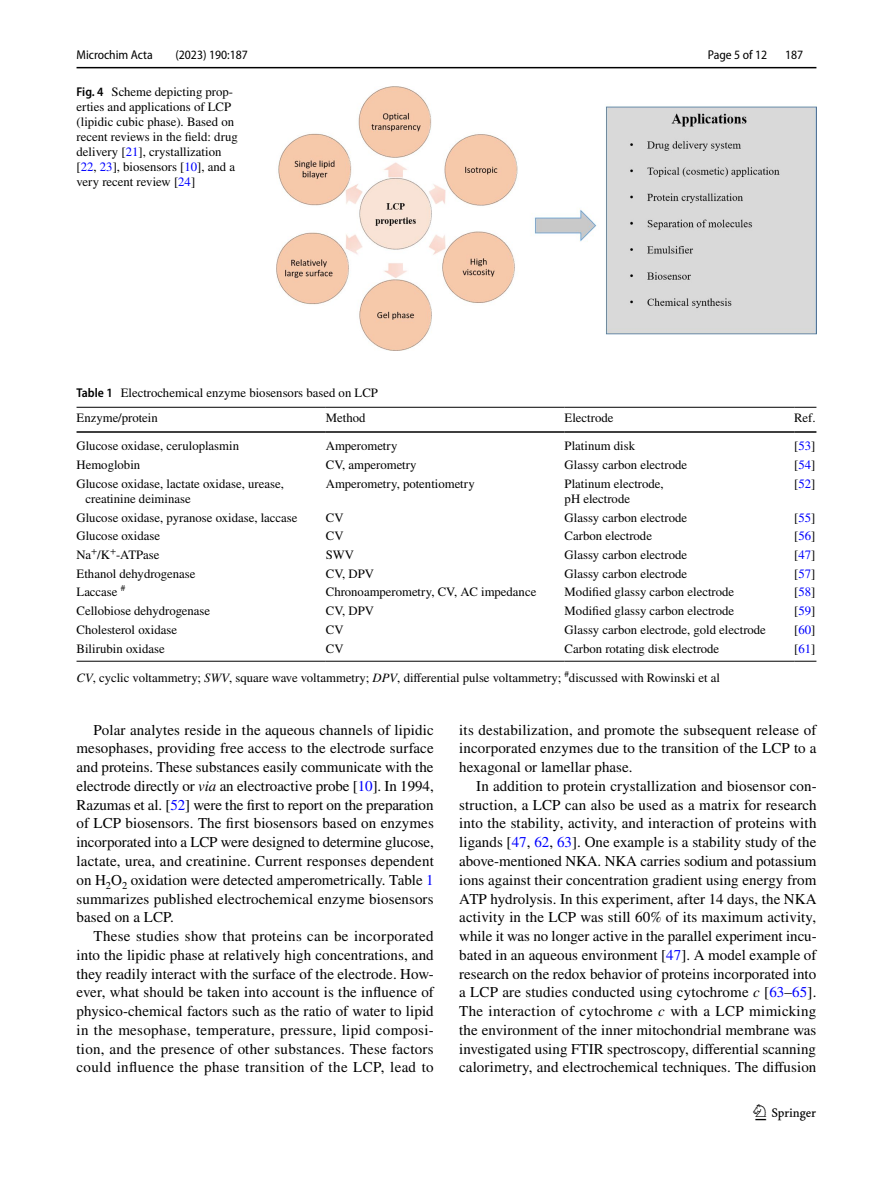
<style>
.page{position:relative;width:893px;height:1187px;background:#fff}
.page>*{position:absolute;margin:0;border:0;box-sizing:border-box;transform-origin:0 0}
.t1{font:22.5px "Springnew Regular 3";color:#000}
.t2{font:15px/18.8px "STIX";letter-spacing:.005em;color:#000;text-align:justify}
.t3{font:12.75px/15px "STIX";color:#000}
.t4{font:semi-condensed 12.75px "Myriad Pro";color:#000}
.s1{font-family:"Myriad Pro";font-weight:600;font-stretch:semi-condensed}
.s2{color:#00f}
.s3{font-style:italic}
</style>
<div class="page">
<hr style="left:77px;top:67px;width:739px;height:1px;background:#000">
<img style="left:276px;top:87px;width:540px;height:264px">
<hr style="left:77px;top:407px;width:249px;height:1px;background:#000">
<hr style="left:77px;top:431px;width:249px;height:1px;background:#000">
<hr style="left:326px;top:407px;width:239px;height:1px;background:#000">
<hr style="left:326px;top:431px;width:239px;height:1px;background:#000">
<hr style="left:565px;top:407px;width:229px;height:1px;background:#000">
<hr style="left:565px;top:431px;width:229px;height:1px;background:#000">
<svg style="left:794px;top:407px;width:22px;height:1px"></svg>
<svg style="left:794px;top:431px;width:22px;height:1px"></svg>
<hr style="left:77px;top:660px;width:249px;height:1px;background:#000">
<hr style="left:326px;top:660px;width:239px;height:1px;background:#000">
<hr style="left:565px;top:660px;width:229px;height:1px;background:#000">
<svg style="left:794px;top:660px;width:22px;height:1px"></svg>
<p class="t4" style="left:77px;top:48px;width:78px">Microchim Acta</p>
<p class="t4" style="left:175px;top:48px;width:74px">(2023) 190:187</p>
<p class="t3" style="left:77px;top:85px;width:163px"><span class="s1">Fig. 4</span> Scheme depicting prop&shy;erties and applications of LCP (lipidic cubic phase). Based on recent reviews in the field: drug delivery [<span class="s2">21</span>], crystallization [<span class="s2">22</span>, <span class="s2">23</span>], biosensors [<span class="s2">10</span>], and a very recent review [<span class="s2">24</span>]</p>
<p class="t3" style="left:77px;top:386px;width:303px"><span class="s1">Table 1</span> Electrochemical enzyme biosensors based on LCP</p>
<p class="t4" style="left:708px;top:48px;width:61px">Page 5 of 12</p>
<p class="t4" style="left:785px;top:48px;width:20px">187</p>
<p class="t3" style="left:77px;top:411px;width:83px">Enzyme/protein</p>
<p class="t3" style="left:326px;top:411px;width:41px">Method</p>
<p class="t3" style="left:565px;top:411px;width:50px">Electrode</p>
<p class="t3" style="left:794px;top:411px;width:23px">Ref.</p>
<p class="t3" style="left:77px;top:439px;width:164px">Glucose oxidase, ceruloplasmin</p>
<p class="t3" style="left:326px;top:439px;width:73px">Amperometry</p>
<p class="t3" style="left:565px;top:439px;width:72px">Platinum disk</p>
<p class="t3" style="left:794px;top:439px;width:23px">[<span class="s2">53</span>]</p>
<p class="t3" style="left:77px;top:458px;width:65px">Hemoglobin</p>
<p class="t3" style="left:326px;top:458px;width:92px">CV, amperometry</p>
<p class="t3" style="left:565px;top:458px;width:124px">Glassy carbon electrode</p>
<p class="t3" style="left:794px;top:458px;width:23px">[<span class="s2">54</span>]</p>
<p class="t3" style="left:86px;top:477px;width:200px;text-indent:-9px">Glucose oxidase, lactate oxidase, urease, creatinine deiminase</p>
<p class="t3" style="left:326px;top:477px;width:150px">Amperometry, potentiometry</p>
<p class="t3" style="left:565px;top:477px;width:101px">Platinum electrode, pH electrode</p>
<p class="t3" style="left:794px;top:477px;width:23px">[<span class="s2">52</span>]</p>
<p class="t3" style="left:77px;top:510px;width:222px">Glucose oxidase, pyranose oxidase, laccase</p>
<p class="t3" style="left:326px;top:510px;width:19px">CV</p>
<p class="t3" style="left:565px;top:510px;width:124px">Glassy carbon electrode</p>
<p class="t3" style="left:794px;top:510px;width:23px">[<span class="s2">55</span>]</p>
<p class="t3" style="left:77px;top:529px;width:85px">Glucose oxidase</p>
<p class="t3" style="left:326px;top:529px;width:19px">CV</p>
<p class="t3" style="left:565px;top:529px;width:89px">Carbon electrode</p>
<p class="t3" style="left:794px;top:529px;width:23px">[<span class="s2">56</span>]</p>
<p class="t3" style="left:77px;top:548px;width:85px">Na<sup>+</sup>/K<sup>+</sup>-ATPase</p>
<p class="t3" style="left:326px;top:548px;width:30px">SWV</p>
<p class="t3" style="left:565px;top:548px;width:124px">Glassy carbon electrode</p>
<p class="t3" style="left:794px;top:548px;width:23px">[<span class="s2">47</span>]</p>
<p class="t3" style="left:77px;top:566px;width:120px">Ethanol dehydrogenase</p>
<p class="t3" style="left:326px;top:566px;width:50px">CV, DPV</p>
<p class="t3" style="left:565px;top:566px;width:124px">Glassy carbon electrode</p>
<p class="t3" style="left:794px;top:566px;width:23px">[<span class="s2">57</span>]</p>
<p class="t3" style="left:77px;top:585px;width:50px">Laccase <sup>#</sup></p>
<p class="t3" style="left:326px;top:585px;width:212px">Chronoamperometry, CV, AC impedance</p>
<p class="t3" style="left:565px;top:585px;width:171px">Modified glassy carbon electrode</p>
<p class="t3" style="left:794px;top:585px;width:23px">[<span class="s2">58</span>]</p>
<p class="t3" style="left:77px;top:604px;width:135px">Cellobiose dehydrogenase</p>
<p class="t3" style="left:326px;top:604px;width:50px">CV, DPV</p>
<p class="t3" style="left:565px;top:604px;width:171px">Modified glassy carbon electrode</p>
<p class="t3" style="left:794px;top:604px;width:23px">[<span class="s2">59</span>]</p>
<p class="t3" style="left:77px;top:623px;width:102px">Cholesterol oxidase</p>
<p class="t3" style="left:326px;top:623px;width:19px">CV</p>
<p class="t3" style="left:565px;top:623px;width:203px">Glassy carbon electrode, gold electrode</p>
<p class="t3" style="left:794px;top:623px;width:23px">[<span class="s2">60</span>]</p>
<p class="t3" style="left:77px;top:641px;width:90px">Bilirubin oxidase</p>
<p class="t3" style="left:326px;top:641px;width:19px">CV</p>
<p class="t3" style="left:565px;top:641px;width:156px">Carbon rotating disk electrode</p>
<p class="t3" style="left:794px;top:641px;width:23px">[<span class="s2">61</span>]</p>
<p class="t3" style="left:77px;top:670px;width:645px"><span class="s3">CV</span>, cyclic voltammetry; <span class="s3">SWV</span>, square wave voltammetry; <span class="s3">DPV</span>, differential pulse voltammetry; <sup>#</sup>discussed with Rowinski et al</p>
<p class="t2" style="left:77px;top:721px;width:359px;text-indent:17px">Polar analytes reside in the aqueous channels of lipidic mesophases, providing free access to the electrode surface and proteins. These substances easily communicate with the electrode directly or <span class="s3">via</span> an electroactive probe [<span class="s2">10</span>]. In 1994, Razumas et al. [<span class="s2">52</span>] were the first to report on the preparation of LCP biosensors. The first biosensors based on enzymes incorporated into a LCP were designed to determine glucose, lactate, urea, and creatinine. Current responses dependent on H<sub>2</sub>O<sub>2</sub> oxidation were detected amperometrically. Table <span class="s2">1 </span>summarizes published electrochemical enzyme biosensors based on a LCP.</p>
<p class="t2" style="left:77px;top:927px;width:359px;text-indent:17px">These studies show that proteins can be incorporated into the lipidic phase at relatively high concentrations, and they readily interact with the surface of the electrode. How&shy;ever, what should be taken into account is the influence of physico-chemical factors such as the ratio of water to lipid in the mesophase, temperature, pressure, lipid composi&shy;tion, and the presence of other substances. These factors could influence the phase transition of the LCP, lead to</p>
<p class="t2" style="left:459px;top:721px;width:359px">its destabilization, and promote the subsequent release of incorporated enzymes due to the transition of the LCP to a hexagonal or lamellar phase.</p>
<p class="t2" style="left:459px;top:777px;width:359px;text-indent:17px">In addition to protein crystallization and biosensor con&shy;struction, a LCP can also be used as a matrix for research into the stability, activity, and interaction of proteins with ligands [<span class="s2">47</span>, <span class="s2">62</span>, <span class="s2">63</span>]. One example is a stability study of the above-mentioned NKA. NKA carries sodium and potassium ions against their concentration gradient using energy from ATP hydrolysis. In this experiment, after 14 days, the NKA activity in the LCP was still 60% of its maximum activity, while it was no longer active in the parallel experiment incu&shy;bated in an aqueous environment [<span class="s2">47</span>]. A model example of research on the redox behavior of proteins incorporated into a LCP are studies conducted using cytochrome <span class="s3">c</span> [<span class="s2">63</span>–<span class="s2">65</span>].<br>The interaction of cytochrome <span class="s3">c</span> with a LCP mimicking the environment of the inner mitochondrial membrane was investigated using FTIR spectroscopy, differential scanning calorimetry, and electrochemical techniques. The diffusion</p>
<h1 class="t1" style="left:755px;top:1104px;width:62px">1 3</h1>
</div>
